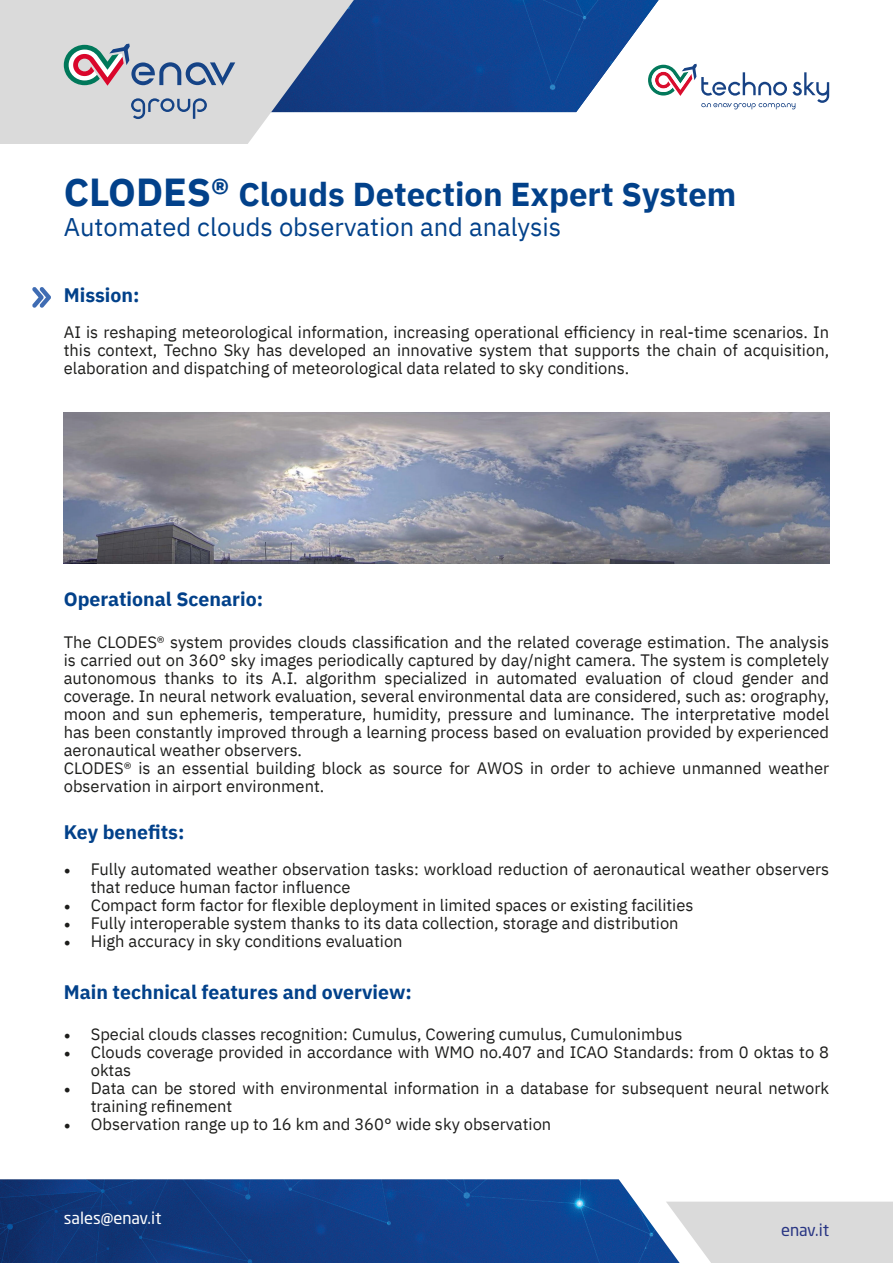
<style>
.page{position:relative;width:893px;height:1263px;background:#fff}
.page>*{position:absolute;margin:0;border:0;box-sizing:border-box;transform-origin:0 0}
.t1{font:700 33px "IBM Plex Sans";color:#02418a}
.t2{font:25.5px "IBM Plex Sans";color:#02418a}
.t3{font:700 19.5px "IBM Plex Sans";color:#02418a}
.t4{font:16.5px/18px "IBM Plex Sans";color:#1d1d1b}
.t5{font:16.5px "Neo Sans Std";color:#fff}
.t6{font:16.5px "Neo Sans Std";color:#283583}
.s1{font-size:39px}
.s2{font-family:"Minion Pro";font-size:18px}
</style>
<div class="page">
<img style="left:377px;top:0;width:282px;height:112px">
<svg style="left:0;top:0;width:377px;height:144px;background:#bdc3cf"></svg>
<div style="left:691px;top:1201px;width:202px;height:62px;background:#dadada"></div>
<svg style="left:64px;top:44px;width:171px;height:42px;background:#aeb0ba"></svg>
<svg style="left:131px;top:98px;width:76px;height:21px;background:#a4b0c3"></svg>
<img style="left:0;top:1179px;width:691px;height:84px">
<svg style="left:648px;top:64px;width:181px;height:45px"></svg>
<svg style="left:32px;top:287px;width:19px;height:21px"></svg>
<img style="left:64px;top:412px;width:765px;height:151px">
<p class="t1" style="left:64px;top:168px;width:674px"><span class="s1">CLODES®</span> Clouds Detection Expert System</p>
<p class="t2" style="left:64px;top:208px;width:499px">Automated clouds observation and analysis</p>
<p class="t3" style="left:64px;top:280px;width:77px">Mission:</p>
<p class="t4" style="left:64px;top:322px;width:767px;text-align:justify">AI is reshaping meteorological information, increasing operational efficiency in real-time scenarios. In this context, Techno Sky has developed an innovative system that supports the chain of acquisition, elaboration and dispatching of meteorological data related to sky conditions.</p>
<p class="t3" style="left:64px;top:584px;width:201px">Operational Scenario:</p>
<p class="t4" style="left:64px;top:631px;width:767px;text-align:justify">The CLODES® system provides clouds classification and the related coverage estimation. The analysis is carried out on 360° sky images periodically captured by day/night camera. The system is completely autonomous thanks to its A.I. algorithm specialized in automated evaluation of cloud gender and coverage. In neural network evaluation, several environmental data are considered, such as: orography, moon and sun ephemeris, temperature, humidity, pressure and luminance. The interpretative model has been constantly improved through a learning process based on evaluation provided by experienced aeronautical weather observers.</p>
<p class="t4" style="left:64px;top:757px;width:767px">CLODES® is an essential building block as source for AWOS in order to achieve unmanned weather observation in airport environment.</p>
<p class="t3" style="left:64px;top:816px;width:122px">Key benefits:</p>
<p class="t4" style="left:91px;top:858px;width:740px;text-indent:-27px"><span class="s2">•</span> Fully automated weather observation tasks: workload reduction of aeronautical weather observers that reduce human factor influence</p>
<p class="t4" style="left:64px;top:894px;width:631px"><span class="s2">•</span> Compact form factor for flexible deployment in limited spaces or existing facilities</p>
<p class="t4" style="left:64px;top:912px;width:616px"><span class="s2">•</span> Fully interoperable system thanks to its data collection, storage and distribution</p>
<p class="t4" style="left:64px;top:930px;width:340px"><span class="s2">•</span> High accuracy in sky conditions evaluation</p>
<p class="t3" style="left:64px;top:976px;width:350px">Main technical features and overview:</p>
<p class="t4" style="left:64px;top:1024px;width:620px"><span class="s2">•</span> Special clouds classes recognition: Cumulus, Cowering cumulus, Cumulonimbus</p>
<p class="t4" style="left:91px;top:1042px;width:740px;text-indent:-27px"><span class="s2">•</span> Clouds coverage provided in accordance with WMO no.407 and ICAO Standards: from 0 oktas to 8 oktas</p>
<p class="t4" style="left:91px;top:1078px;width:740px;text-indent:-27px"><span class="s2">•</span> Data can be stored with environmental information in a database for subsequent neural network training refinement</p>
<p class="t4" style="left:64px;top:1114px;width:489px"><span class="s2">•</span> Observation range up to 16 km and 360° wide sky observation</p>
<p class="t5" style="left:64px;top:1208px;width:99px">sales@enav.it</p>
<p class="t6" style="left:781px;top:1220px;width:50px">enav.it</p>
</div>
